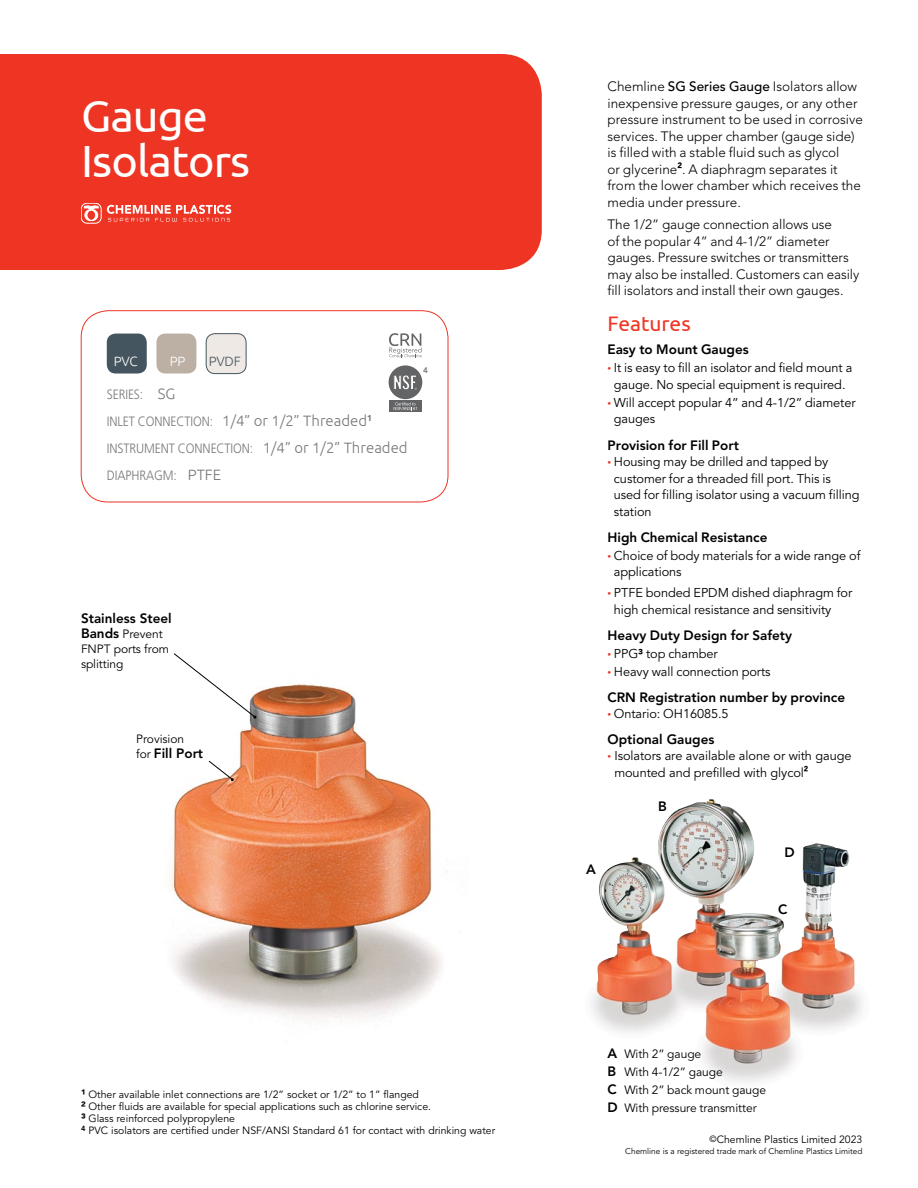
<style>
.page{position:relative;width:918px;height:1188px;background:#fff}
.page>*{position:absolute;margin:0;border:0;box-sizing:border-box;transform-origin:0 0}
.t1{font:45px "Ubuntu";letter-spacing:-.02em;color:#fff}
.features_-_red_text{font:21px "Ubuntu";color:#ee3524}
.t2{font:300 15px "Ubuntu";color:#77787b}
.Top_Body{font:300 13.5px/16.5px "Avenir LT Std";color:#000}
.body{font:800 13.5px "Avenir LT Std";color:#000}
.t3{font:300 13.5px "Frutiger";letter-spacing:-.01em;color:#77787b;scale:.9 1}
.Product_Codes_-_init{font:300 13.5px "Ubuntu";color:#fff}
.Product_Codes_-_init-2{font:300 13.5px "Ubuntu";color:#455560}
.body-2{font:12.75px/16.5px "Avenir LT Std";letter-spacing:-.005em;color:#000}
.body-3{font:12px/18px "Avenir LT Std";letter-spacing:-.005em;color:#000}
.Feature_body{font:10.5px "Avenir LT Std";color:#000}
.Feature_body-2{font:8.25px "Avenir LT Std";color:#000}
.t4{font:800 8.1px "Avenir LT Std";color:#77787b}
.s1{font-family:"Ubuntu";font-size:15px}
.s2{font-family:"Frutiger";font-size:13.5px}
.s3{font-weight:800;font-size:13.5px}
.s4{font-weight:400;font-size:12px}
.s5{font-weight:800;font-size:12px}
.s6{font-weight:500}
.s7{font-weight:800}
.s8{font-weight:300;font-size:7.5px;color:#ee3524}
.s9{font-size:9px}
</style>
<div class="page">
<div style="left:0;top:54px;width:542px;height:216px;background:#ee3524"></div>
<div style="left:81px;top:203px;width:20px;height:20px;border:1px solid #fff;border-radius:6px"></div>
<svg style="left:84px;top:206px;width:14px;height:15px"></svg>
<svg style="left:107px;top:205px;width:124px;height:16px;background:#f27165"></svg>
<div style="left:81px;top:310px;width:367px;height:192px;border:1px solid #ee3524;border-radius:27px"></div>
<div style="left:206px;top:334px;width:40px;height:40px;background:#efe9e5;border-radius:9px"></div>
<div style="left:206px;top:334px;width:40px;height:40px;border:1px solid #455560;border-radius:9px"></div>
<div style="left:156px;top:334px;width:40px;height:40px;background:#bbb0a3;border-radius:9px"></div>
<div style="left:107px;top:334px;width:40px;height:40px;background:#455560;border-radius:9px"></div>
<img style="left:169px;top:684px;width:279px;height:337px">
<svg style="left:173px;top:653px;width:83px;height:66px"></svg>
<svg style="left:208px;top:760px;width:26px;height:21px"></svg>
<img style="left:590px;top:799px;width:273px;height:283px">
<div style="left:389px;top:365px;width:33px;height:34px;background:#636466;border-radius:50%"></div>
<svg style="left:394px;top:375px;width:23px;height:15px"></svg>
<div style="left:389px;top:400px;width:32px;height:12px;background:#636466"></div>
<svg style="left:394px;top:402px;width:23px;height:8px"></svg>
<svg style="left:389px;top:333px;width:33px;height:24px"></svg>
<p class="t1" style="left:81px;top:89px;width:129px">Gauge</p>
<p class="t1" style="left:81px;top:134px;width:171px">Isolators</p>
<p class="Product_Codes_-_init" style="left:114px;top:353px;width:25px">PVC</p>
<p class="Product_Codes_-_init" style="left:170px;top:353px;width:17px">PP</p>
<p class="Product_Codes_-_init-2" style="left:209px;top:353px;width:33px">PVDF</p>
<p class="t3" style="left:107px;top:387px;width:78px">SERIES: <span class="s1">SG</span></p>
<p class="t2" style="left:107px;top:412px;width:267px"><span class="s2">INLET CONNECTION:</span> 1/4” or 1/2” Threaded<sup>1</sup></p>
<p class="t3" style="left:107px;top:441px;width:336px">INSTRUMENT CONNECTION: <span class="s1">1/4” or 1/2” Threaded</span></p>
<p class="t3" style="left:107px;top:468px;width:128px">DIAPHRAGM: <span class="s1">PTFE</span></p>
<p class="t4" style="left:423px;top:365px;width:6px">4</p>
<p class="body" style="left:81px;top:610px;width:92px">Stainless Steel</p>
<p class="body-3" style="left:81px;top:626px;width:90px;line-height:15px"><span class="s3">Bands</span> Prevent<br>FNPT ports from splitting</p>
<p class="body-3" style="left:136px;top:730px;width:49px">Provision</p>
<p class="body" style="left:136px;top:745px;width:69px"><span class="s4">for</span> Fill Port</p>
<p class="Feature_body" style="left:81px;top:1088px;width:340px"><span class="s5">1</span> Other available inlet connections are 1/2” socket or 1/2” to 1” flanged</p>
<p class="Feature_body" style="left:81px;top:1100px;width:352px"><span class="s5">2</span> Other fluids are available for special applications such as chlorine service.</p>
<p class="Feature_body" style="left:81px;top:1112px;width:156px"><span class="s5">3</span> Glass reinforced polypropylene</p>
<p class="Feature_body" style="left:81px;top:1124px;width:416px"><sup>4</sup> PVC isolators are certified under NSF/ANSI Standard 61 for contact with drinking water</p>
<p class="Top_Body" style="left:608px;top:78px;width:257px">Chemline <span class="s6">SG Series Gauge</span> Isolators allow inexpensive pressure gauges, or any other pressure instrument to be used in corrosive services. The upper chamber (gauge side) is filled with a stable fluid such as glycol<br>or glycerine<span class="s7">2</span>. A diaphragm separates it from the lower chamber which receives the media under pressure.</p>
<p class="Top_Body" style="left:608px;top:216px;width:253px">The 1/2” gauge connection allows use<br>of the popular 4” and 4-1/2” diameter gauges. Pressure switches or transmitters may also be installed. Customers can easily fill isolators and install their own gauges.</p>
<p class="features_-_red_text" style="left:608px;top:311px;width:85px">Features</p>
<p class="body" style="left:608px;top:342px;width:143px">Easy to Mount Gauges</p>
<p class="body-2" style="left:608px;top:360px;width:246px;text-align:center"><span class="s8">•</span> It is easy to fill an isolator and field mount a gauge. No special equipment is required.</p>
<p class="body-2" style="left:614px;top:394px;width:243px;text-indent:-6px"><span class="s8">•</span> Will accept popular 4” and 4-1/2” diameter gauges</p>
<p class="body" style="left:608px;top:437px;width:133px">Provision for Fill Port</p>
<p class="body-2" style="left:614px;top:454px;width:247px;text-indent:-6px"><span class="s8">•</span> Housing may be drilled and tapped by customer for a threaded fill port. This is used for filling isolator using a vacuum filling station</p>
<p class="body" style="left:608px;top:529px;width:162px">High Chemical Resistance</p>
<p class="body-2" style="left:614px;top:547px;width:248px;text-indent:-6px"><span class="s8">•</span> Choice of body materials for a wide range of applications</p>
<p class="body-2" style="left:614px;top:585px;width:240px;text-indent:-6px"><span class="s8">•</span> PTFE bonded EPDM dished diaphragm for high chemical resistance and sensitivity</p>
<p class="body" style="left:608px;top:627px;width:186px">Heavy Duty Design for Safety</p>
<p class="body-2" style="left:608px;top:646px;width:112px"><span class="s8">•</span> PPG<span class="s7">3</span> top chamber</p>
<p class="body-2" style="left:608px;top:664px;width:165px"><span class="s8">•</span> Heavy wall connection ports</p>
<p class="body" style="left:608px;top:689px;width:239px">CRN Registration number by province</p>
<p class="body-2" style="left:607px;top:706px;width:123px"><span class="s8">•</span> Ontario: OH16085.5</p>
<p class="body" style="left:607px;top:731px;width:109px">Optional Gauges</p>
<p class="body-2" style="left:614px;top:748px;width:239px;text-indent:-7px"><span class="s8">•</span> Isolators are available alone or with gauge mounted and prefilled with glycol<span class="s7">2</span></p>
<p class="body" style="left:658px;top:798px;width:10px">B</p>
<p class="body" style="left:586px;top:862px;width:11px">A</p>
<p class="body" style="left:784px;top:844px;width:12px">D</p>
<p class="body" style="left:778px;top:901px;width:11px">C</p>
<p class="body-3" style="left:608px;top:1045px;width:160px"><span class="s3">A</span> With 2” gauge<br><span class="s3">B</span> With 4-1/2” gauge<br><span class="s3">C</span> With 2” back mount gauge<br><span class="s3">D</span> With pressure transmitter</p>
<p class="Feature_body" style="left:709px;top:1134px;width:155px"><span class="s9">©</span>Chemline Plastics Limited 2023</p>
<p class="Feature_body-2" style="left:625px;top:1146px;width:239px">Chemline is a registered trade mark of Chemline Plastics Limited</p>
</div>
